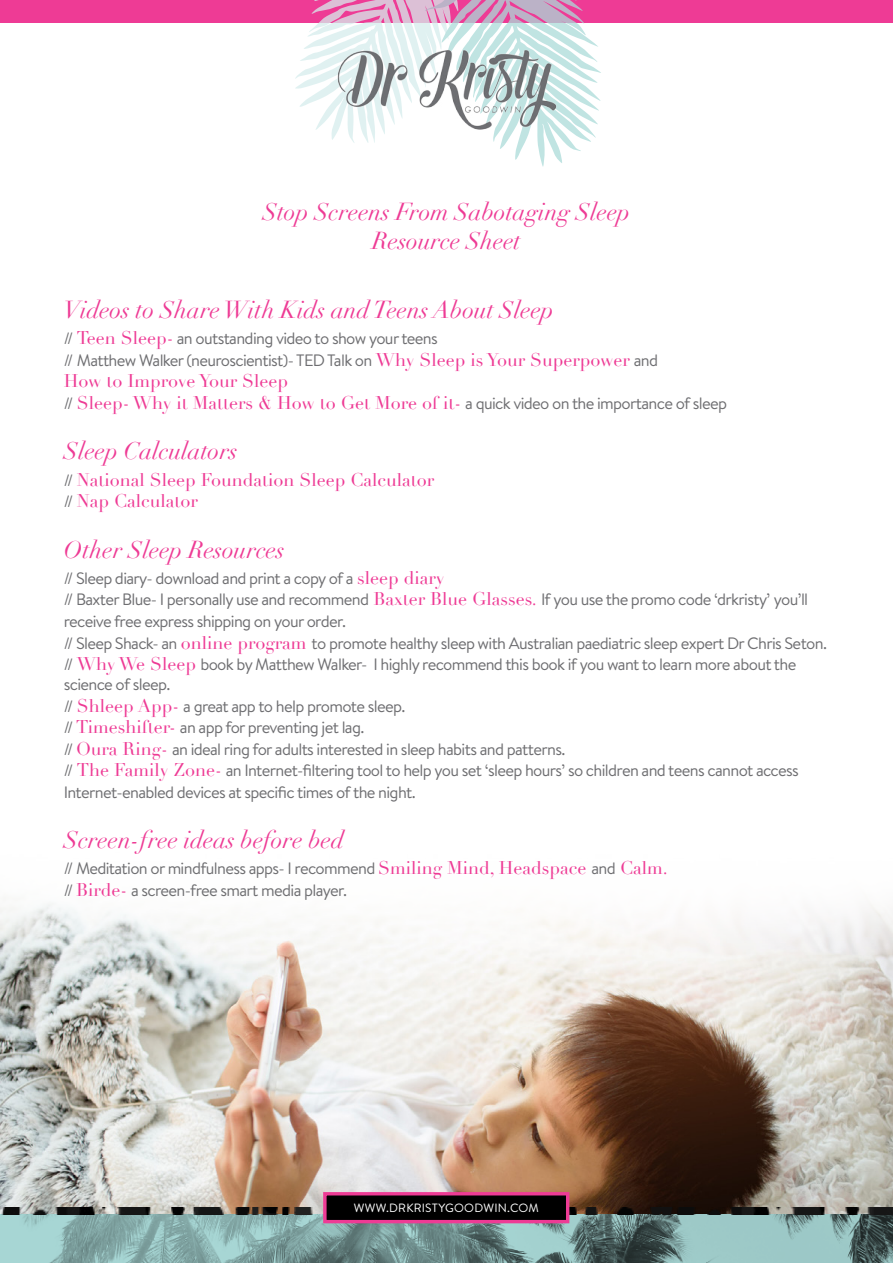
<style>
.page{position:relative;width:893px;height:1263px;background:#fff}
.page>*{position:absolute;margin:0;border:0;box-sizing:border-box;transform-origin:0 0}
.t1{font:italic 24px "Didot";color:#ee3b95}
.t2{font:18px "Didot";color:#ee3b95}
.t3{font:16.5px/21.6px "Brandon Text";letter-spacing:-.04em;color:#6e6e71}
.t4{font:12px "Brandon Text";letter-spacing:.02em;color:#fff}
.s1{font-family:"Didot";font-size:18px;color:#ee3b95}
.s2{font-family:"Brandon Text";font-size:16.5px;color:#6e6e71}
</style>
<div class="page">
<div style="left:0;top:0;width:893px;height:23px;background:#ee3b95"></div>
<svg style="left:295px;top:0;width:306px;height:167px"></svg>
<img style="left:337px;top:49px;width:220px;height:81px">
<img style="left:0;top:904px;width:893px;height:310px">
<svg style="left:0;top:1214px;width:893px;height:49px;background:#7ea19f"></svg>
<div style="left:323px;top:1192px;width:246px;height:31px;background:#000;border:3px solid #ee3b95"></div>
<p class="t1" style="left:263px;top:197px;width:369px">Stop Screens From Sabotaging Sleep</p>
<p class="t1" style="left:372px;top:226px;width:150px">Resource Sheet</p>
<p class="t1" style="left:64px;top:295px;width:492px">Videos to Share With Kids and Teens About Sleep</p>
<p class="t3" style="left:64px;top:327px;width:376px">// <span class="s1">Teen Sleep-</span> an outstanding video to show your teens</p>
<p class="t3" style="left:64px;top:349px;width:596px">// Matthew Walker (neuroscientist)- TED Talk on <span class="s1">Why Sleep is Your Superpower</span> and</p>
<p class="t2" style="left:64px;top:370px;width:226px">How to Improve Your Sleep</p>
<p class="t2" style="left:64px;top:392px;width:665px"><span class="s2">//</span> Sleep- Why it Matters &amp; How to Get More of it- <span class="s2">a quick video on the importance of sleep</span></p>
<p class="t1" style="left:64px;top:436px;width:175px">Sleep Calculators</p>
<p class="t2" style="left:64px;top:468px;width:372px"><span class="s2">//</span> National Sleep Foundation Sleep Calculator</p>
<p class="t2" style="left:64px;top:490px;width:135px"><span class="s2">//</span> Nap Calculator</p>
<p class="t1" style="left:64px;top:534px;width:222px">Other Sleep Resources</p>
<p class="t3" style="left:64px;top:567px;width:382px">// Sleep diary- download and print a copy of a <span class="s1">sleep diary</span></p>
<p class="t3" style="left:64px;top:588px;width:746px">// Baxter Blue- I personally use and recommend <span class="s1">Baxter Blue Glasses.</span> If you use the promo code ‘drkristy’ you’ll receive free express shipping on your order.</p>
<p class="t3" style="left:64px;top:631px;width:765px">// Sleep Shack- an <span class="s1">online program</span> to promote healthy sleep with Australian paediatric sleep expert Dr Chris Seton.</p>
<p class="t3" style="left:64px;top:654px;width:734px;line-height:19.8px">// <span class="s1">Why We Sleep</span> book by Matthew Walker- I highly recommend this book if you want to learn more about the science of sleep.</p>
<p class="t3" style="left:64px;top:694px;width:343px">// <span class="s1">Shleep App-</span> a great app to help promote sleep.</p>
<p class="t3" style="left:64px;top:716px;width:302px">// <span class="s1">Timeshifter-</span> an app for preventing jet lag.</p>
<p class="t3" style="left:64px;top:738px;width:503px">// <span class="s1">Oura Ring-</span> an ideal ring for adults interested in sleep habits and patterns.</p>
<p class="t3" style="left:64px;top:759px;width:737px">// <span class="s1">The Family Zone-</span> an Internet-filtering tool to help you set ‘sleep hours’ so children and teens cannot access<br>Internet-enabled devices at specific times of the night.</p>
<p class="t1" style="left:64px;top:825px;width:282px">Screen-free ideas before bed</p>
<p class="t3" style="left:64px;top:857px;width:605px">// Meditation or mindfulness apps- I recommend <span class="s1">Smiling Mind, Headspace</span> and <span class="s1">Calm.</span></p>
<p class="t3" style="left:64px;top:879px;width:285px">// <span class="s1">Birde-</span> a screen-free smart media player.</p>
<p class="t4" style="left:354px;top:1199px;width:187px">WWW.DRKRISTYGOODWIN.COM</p>
</div>
